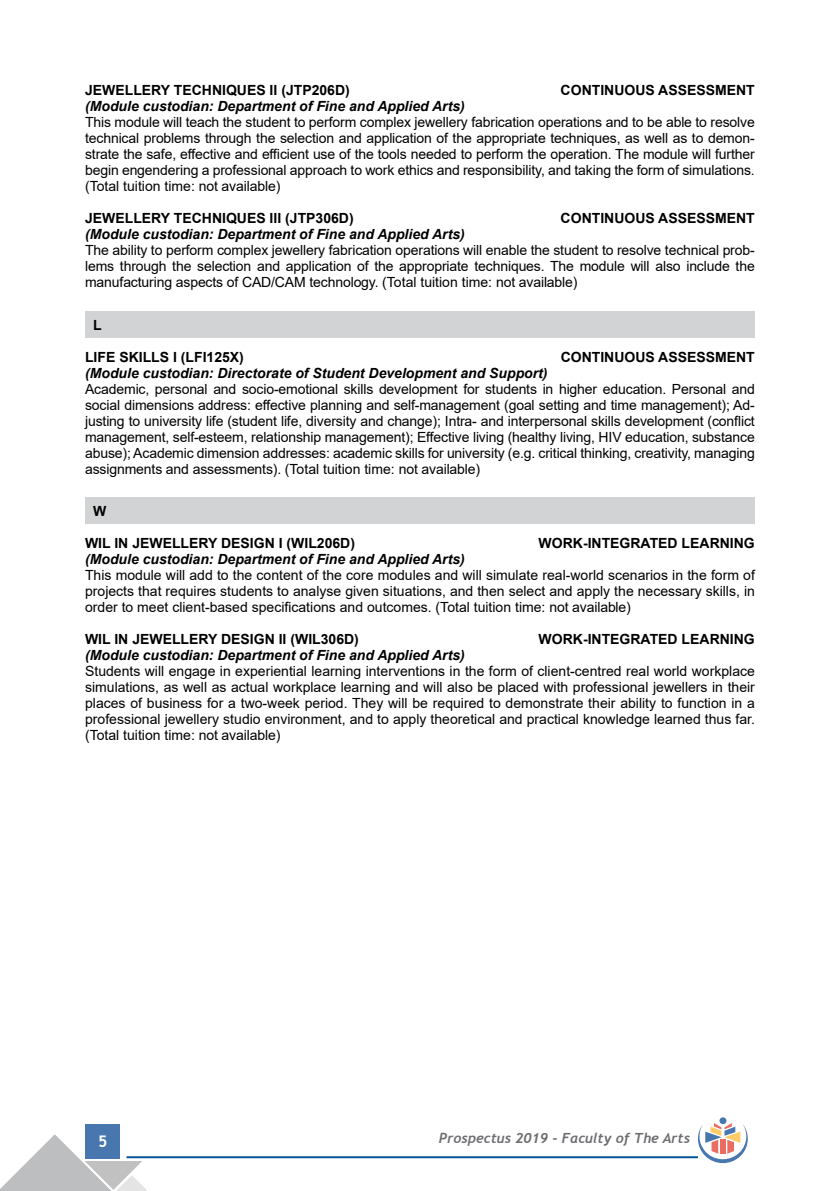
<style>
.page{position:relative;width:840px;height:1191px;background:#fff}
.page>*{position:absolute;margin:0;border:0;box-sizing:border-box;transform-origin:0 0}
.t1{font:700 16px "Trebuchet MS";color:#fff}
.t2{font:14px/16px "Arial";letter-spacing:-.01em;color:#000;text-align:justify}
.t3{font:italic 700 14px "Arial";color:#000}
.t4{font:700 14px "Arial";color:#000}
.t5{font:italic 700 14px "Trebuchet";color:#6d6e71}
</style>
<div class="page">
<div style="left:86px;top:1124px;width:34px;height:34px;background:#4777ae"></div>
<hr style="left:126px;top:1156px;width:571px;height:2px;background:#005596">
<svg style="left:0;top:1134px;width:148px;height:57px"></svg>
<div style="left:719px;top:1117px;width:7px;height:7px;background:#4777ae;border-radius:50%"></div>
<svg style="left:697px;top:1123px;width:50px;height:40px"></svg>
<div style="left:85px;top:311px;width:669px;height:26px;background:#d1d3d4"></div>
<div style="left:85px;top:497px;width:669px;height:27px;background:#d1d3d4"></div>
<p class="t4" style="left:85px;top:80px;width:266px">JEWELLERY TECHNIQUES II (JTP206D)</p>
<p class="t4" style="left:560px;top:80px;width:195px">CONTINUOUS ASSESSMENT</p>
<p class="t3" style="left:85px;top:97px;width:381px">(Module custodian: Department of Fine and Applied Arts)</p>
<p class="t2" style="left:85px;top:114px;width:671px">This module will teach the student to perform complex jewellery fabrication operations and to be able to resolve technical problems through the selection and application of the appropriate techniques, as well as to demon&shy;strate the safe, effective and efficient use of the tools needed to perform the operation. The module will further begin engendering a professional approach to work ethics and responsibility, and taking the form of simulations. (Total tuition time: not available)</p>
<p class="t4" style="left:85px;top:208px;width:270px">JEWELLERY TECHNIQUES III (JTP306D)</p>
<p class="t4" style="left:560px;top:208px;width:195px">CONTINUOUS ASSESSMENT</p>
<p class="t3" style="left:85px;top:225px;width:381px">(Module custodian: Department of Fine and Applied Arts)</p>
<p class="t2" style="left:85px;top:242px;width:670px">The ability to perform complex jewellery fabrication operations will enable the student to resolve technical prob&shy;lems through the selection and application of the appropriate techniques. The module will also include the manufacturing aspects of CAD/CAM technology. (Total tuition time: not available)</p>
<p class="t4" style="left:93px;top:315px;width:10px">L</p>
<p class="t4" style="left:85px;top:347px;width:160px">LIFE SKILLS I (LFI125X)</p>
<p class="t4" style="left:560px;top:347px;width:195px">CONTINUOUS ASSESSMENT</p>
<p class="t3" style="left:85px;top:363px;width:464px">(Module custodian: Directorate of Student Development and Support)</p>
<p class="t2" style="left:85px;top:380px;width:671px">Academic, personal and socio-emotional skills development for students in higher education. Personal and social dimensions address: effective planning and self-management (goal setting and time management); Ad&shy;justing to university life (student life, diversity and change); Intra- and interpersonal skills development (conflict management, self-esteem, relationship management); Effective living (healthy living, HIV education, substance abuse); Academic dimension addresses: academic skills for university (e.g. critical thinking, creativity, managing assignments and assessments). (Total tuition time: not available)</p>
<p class="t4" style="left:93px;top:501px;width:15px">W</p>
<p class="t4" style="left:85px;top:533px;width:271px">WIL IN JEWELLERY DESIGN I (WIL206D)</p>
<p class="t4" style="left:538px;top:533px;width:217px">WORK-INTEGRATED LEARNING</p>
<p class="t3" style="left:85px;top:549px;width:381px">(Module custodian: Department of Fine and Applied Arts)</p>
<p class="t2" style="left:85px;top:567px;width:671px">This module will add to the content of the core modules and will simulate real-world scenarios in the form of projects that requires students to analyse given situations, and then select and apply the necessary skills, in order to meet client-based specifications and outcomes. (Total tuition time: not available)</p>
<p class="t4" style="left:85px;top:629px;width:275px">WIL IN JEWELLERY DESIGN II (WIL306D)</p>
<p class="t4" style="left:538px;top:629px;width:217px">WORK-INTEGRATED LEARNING</p>
<p class="t3" style="left:85px;top:645px;width:381px">(Module custodian: Department of Fine and Applied Arts)</p>
<p class="t2" style="left:85px;top:663px;width:671px">Students will engage in experiential learning interventions in the form of client-centred real world workplace simulations, as well as actual workplace learning and will also be placed with professional jewellers in their places of business for a two-week period. They will be required to demonstrate their ability to function in a professional jewellery studio environment, and to apply theoretical and practical knowledge learned thus far. (Total tuition time: not available)</p>
<p class="t1" style="left:98px;top:1131px;width:11px">5</p>
<p class="t5" style="left:438px;top:1129px;width:252px">Prospectus 2019 - Faculty of The Arts</p>
</div>
